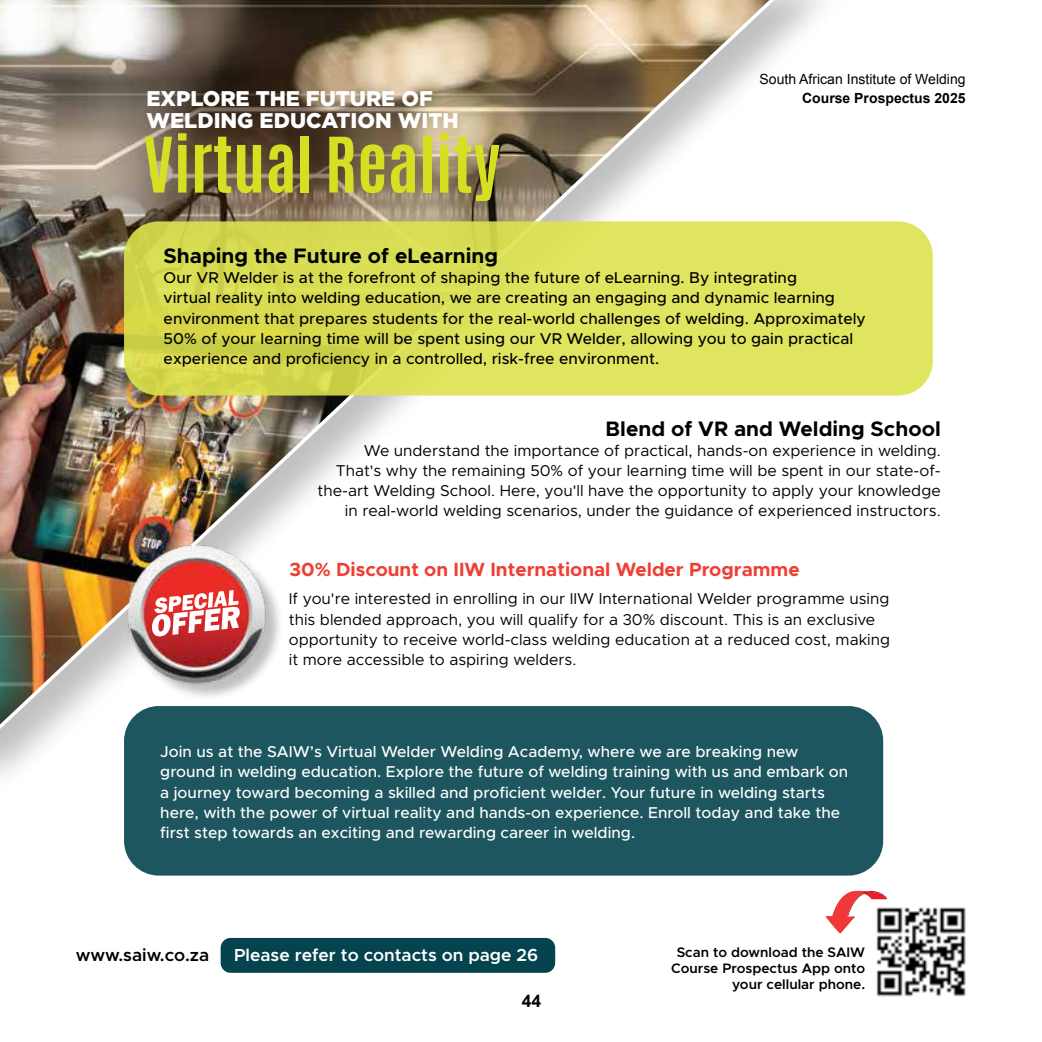
<style>
.page{position:relative;width:1042px;height:1042px;background:#fff}
.page>*{position:absolute;margin:0;border:0;box-sizing:border-box;transform-origin:0 0}
.t1{font:700 64.92px "Antonio";color:#d7df23}
.t2{font:900 21.18px/22.2px "Gotham";color:#fff}
.t3{font:700 21px "Metropolis";color:#000}
.t4{font:700 19.07px "Metropolis";color:#ef3e33}
.t5{font:600 17.5px "Metropolis";color:#fff}
.t6{font:600 17.5px "Metropolis";color:#000}
.t7{font:700 17.5px "Arial";color:#000}
.t8{font:15.75px/20.1px "Metropolis";color:#000;text-align:right}
.t9{font:500 15.75px/20.1px "Metropolis";color:#000}
.t10{font:500 15.75px/20.1px "Metropolis";color:#fff}
.t11{font:14px "Arial";color:#000}
.t12{font:700 14px "Arial";color:#000}
.t13{font:600 13.83px/15.8px "Metropolis";color:#000;text-align:right}
</style>
<div class="page">
<img style="left:876px;top:907px;width:90px;height:90px">
<svg style="left:825px;top:891px;width:62px;height:42px"></svg>
<div style="left:221px;top:938px;width:334px;height:35px;background:#05434e;border-radius:10px"></div>
<img style="left:0;top:0;width:845px;height:776px">
<div style="left:124px;top:221px;width:809px;height:174px;background:linear-gradient(to right,#d3d74c,#e2e963);border-radius:35px"></div>
<div style="left:124px;top:706px;width:759px;height:169px;background:#1e5660;border-radius:35px"></div>
<img style="left:117px;top:522px;width:165px;height:181px">
<svg style="left:152px;top:590px;width:88px;height:47px"></svg>
<h2 class="t2" style="left:146px;top:87px;width:314px">EXPLORE THE FUTURE OF<br>WELDING EDUCATION WITH</h2>
<h1 class="t1" style="left:143px;top:116px;width:359px">Virtual Reality</h1>
<p class="t11" style="left:759px;top:70px;width:207px">South African Institute of Welding</p>
<p class="t12" style="left:802px;top:89px;width:165px">Course Prospectus 2025</p>
<h3 class="t3" style="left:164px;top:243px;width:336px">Shaping the Future of eLearning</h3>
<p class="t9" style="left:164px;top:268px;width:704px">Our VR Welder is at the forefront of shaping the future of eLearning. By integrating<br>virtual reality into welding education, we are creating an engaging and dynamic learning environment that prepares students for the real-world challenges of welding. Approximately 50% of your learning time will be spent using our VR Welder, allowing you to gain practical experience and proficiency in a controlled, risk-free environment.</p>
<h3 class="t3" style="left:605px;top:415px;width:337px">Blend of VR and Welding School</h3>
<p class="t8" style="left:318px;top:440px;width:624px">We understand the importance of practical, hands-on experience in welding.<br>That's why the remaining 50% of your learning time will be spent in our state-of&shy;the-art Welding School. Here, you'll have the opportunity to apply your knowledge in real-world welding scenarios, under the guidance of experienced instructors.</p>
<p class="t4" style="left:289px;top:557px;width:512px">30% Discount on IIW International Welder Programme</p>
<p class="t8" style="left:289px;top:589px;width:603px;text-align:left">If you're interested in enrolling in our IIW International Welder programme using this blended approach, you will qualify for a 30% discount. This is an exclusive opportunity to receive world-class welding education at a reduced cost, making it more accessible to aspiring welders.</p>
<p class="t10" style="left:160px;top:742px;width:689px">Join us at the SAIW’s Virtual Welder Welding Academy, where we are breaking new ground in welding education. Explore the future of welding training with us and embark on a journey toward becoming a skilled and proficient welder. Your future in welding starts here, with the power of virtual reality and hands-on experience. Enroll today and take the first step towards an exciting and rewarding career in welding.</p>
<p class="t6" style="left:76px;top:944px;width:135px">www.saiw.co.za</p>
<p class="t5" style="left:234px;top:944px;width:306px">Please refer to contacts on page 26</p>
<p class="t7" style="left:522px;top:989px;width:21px">44</p>
<p class="t13" style="left:671px;top:944px;width:195px">Scan to download the SAIW<br>Course Prospectus App onto your cellular phone.</p>
</div>
